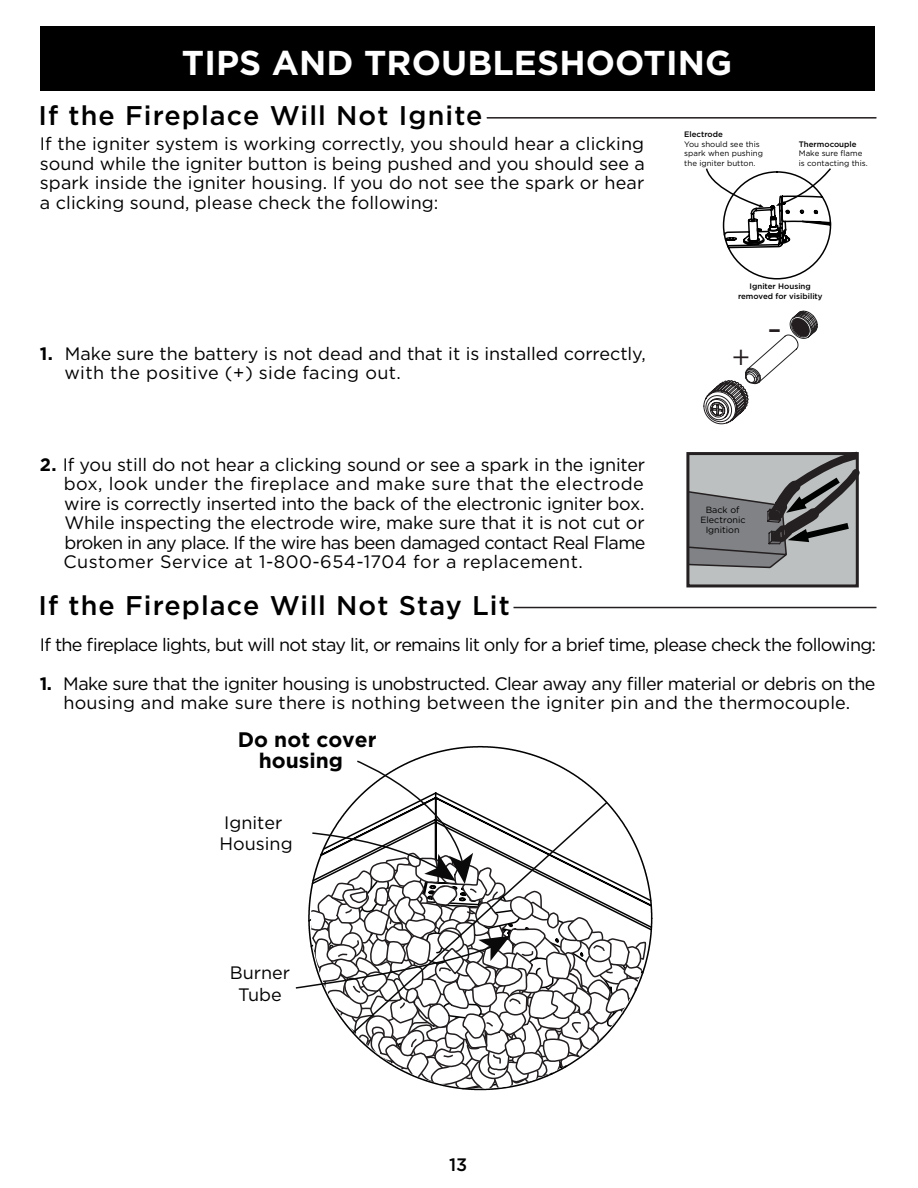
<style>
.page{position:relative;width:918px;height:1188px;background:#fff}
.page>*{position:absolute;margin:0;border:0;box-sizing:border-box;transform-origin:0 0}
.t1{font:42px "Myriad Pro";color:#241d20}
.t2{font:700 34.5px "Gotham";letter-spacing:.005em;color:#fff}
.t3{font:28.8px "Myriad Pro";color:#241d20}
.t4{font:500 27px "Gotham";letter-spacing:.04em;color:#000}
.t5{font:700 21px/21.6px "Gotham";color:#020202;text-align:center}
.t6{font:18px/19.5px "Gotham";letter-spacing:-.005em;color:#000;text-align:justify}
.t7{font:18px/19.5px "Gotham";letter-spacing:-.025em;color:#000;text-align:center}
.t8{font:18px "Gotham";letter-spacing:-.04em;color:#000}
.t9{font:18px/21.6px "Gotham";color:#020202}
.t10{font:500 18px "Gotham";color:#000}
.t11{font:9px/10.2px "Gotham";color:#000;text-align:center}
.t12{font:7.95px/9.4px "Gotham";color:#000}
.t13{font:500 7.95px/9.4px "Gotham";color:#000;text-align:center}
.s1{font-weight:700}
</style>
<div class="page">
<div style="left:40px;top:26px;width:835px;height:65px;background:#000"></div>
<hr style="left:487px;top:117px;width:389px;height:2px;background:#231f20">
<svg style="left:703px;top:310px;width:115px;height:115px"></svg>
<hr style="left:514px;top:607px;width:362px;height:1px;background:#231f20">
<svg style="left:686px;top:451px;width:174px;height:137px;background:#8e8f90"></svg>
<svg style="left:412px;top:745px;width:185px;height:346px"></svg>
<svg style="left:308px;top:791px;width:345px;height:299px"></svg>
<svg style="left:295px;top:936px;width:56px;height:53px"></svg>
<svg style="left:311px;top:760px;width:162px;height:124px"></svg>
<svg style="left:351px;top:800px;width:258px;height:235px"></svg>
<svg style="left:705px;top:168px;width:127px;height:112px"></svg>
<h2 class="t2" style="left:182px;top:40px;width:552px">TIPS AND TROUBLESHOOTING</h2>
<h3 class="t4" style="left:38px;top:98px;width:446px">If the Fireplace Will Not Ignite</h3>
<p class="t6" style="left:40px;top:134px;width:607px">If the igniter system is working correctly, you should hear a clicking sound while the igniter button is being pushed and you should see a spark inside the igniter housing. If you do not see the spark or hear a clicking sound, please check the following:</p>
<p class="t13" style="left:684px;top:130px;width:40px">Electrode</p>
<p class="t12" style="left:684px;top:139px;width:80px">You should see this spark when pushing the igniter button.</p>
<p class="t13" style="left:799px;top:139px;width:59px">Thermocouple</p>
<p class="t12" style="left:799px;top:149px;width:71px">Make sure flame is contacting this.</p>
<p class="t13" style="left:738px;top:282px;width:86px">Igniter Housing removed for visibility</p>
<p class="t6" style="left:64px;top:343px;width:583px;text-indent:-24px"><span class="s1">1.</span> Make sure the battery is not dead and that it is installed correctly, with the positive (+) side facing out.</p>
<h3 class="t3" style="left:733px;top:338px;width:19px">+</h3>
<h1 class="t1" style="left:768px;top:302px;width:14px">-</h1>
<p class="t6" style="left:64px;top:454px;width:583px;text-indent:-24px"><span class="s1">2.</span> If you still do not hear a clicking sound or see a spark in the igniter box, look under the fireplace and make sure that the electrode wire is correctly inserted into the back of the electronic igniter box.<br>While inspecting the electrode wire, make sure that it is not cut or broken in any place. If the wire has been damaged contact Real Flame Customer Service at 1-800-654-1704 for a replacement.</p>
<h3 class="t4" style="left:38px;top:588px;width:473px">If the Fireplace Will Not Stay Lit</h3>
<p class="t8" style="left:40px;top:633px;width:838px">If the fireplace lights, but will not stay lit, or remains lit only for a brief time, please check the following:</p>
<p class="t7" style="left:40px;top:673px;width:837px"><span class="s1">1.</span> Make sure that the igniter housing is unobstructed. Clear away any filler material or debris on the housing and make sure there is nothing between the igniter pin and the thermocouple.</p>
<p class="t11" style="left:701px;top:505px;width:47px">Back of<br>Electronic<br>Ignition</p>
<p class="t5" style="left:238px;top:728px;width:140px">Do not cover housing</p>
<p class="t9" style="left:220px;top:811px;width:75px">Igniter<br>Housing</p>
<p class="t9" style="left:230px;top:962px;width:62px;text-align:center">Burner<br>Tube</p>
<p class="t10" style="left:449px;top:1153px;width:20px">13</p>
</div>
